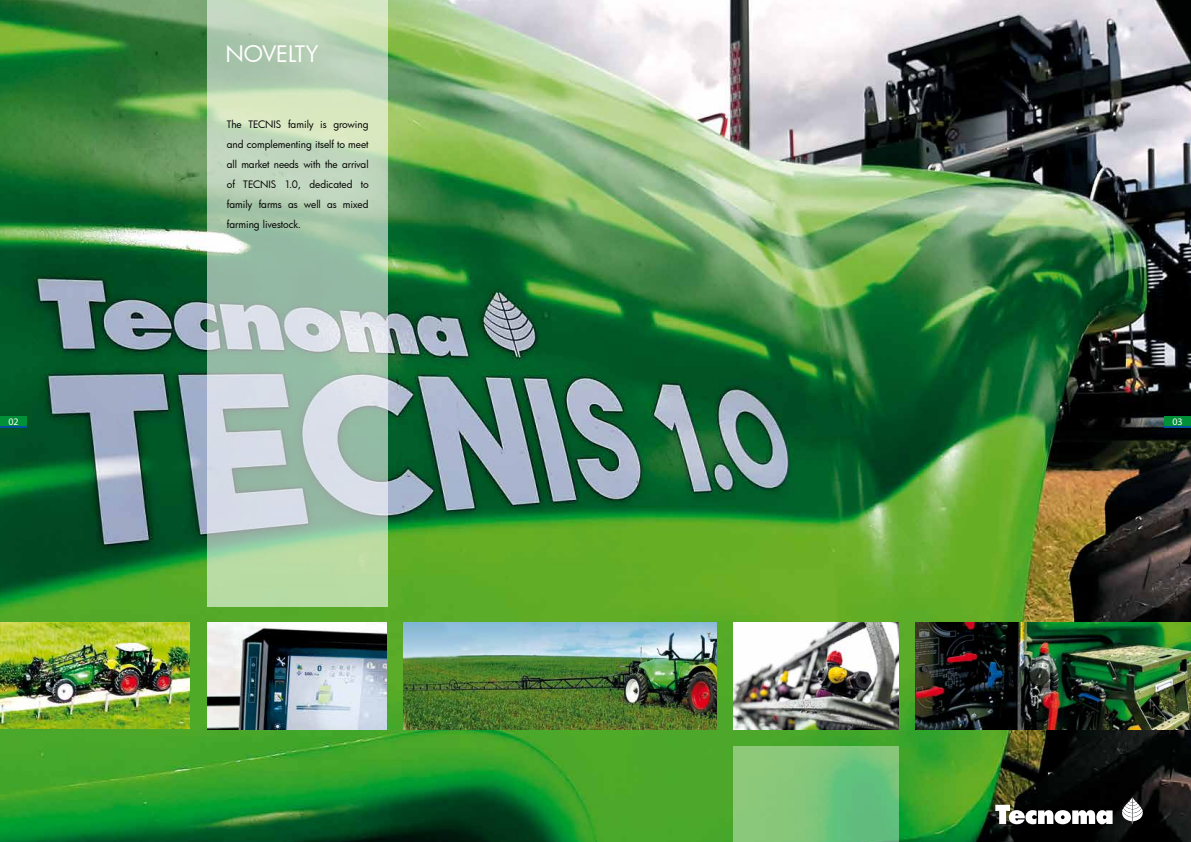
<style>
.page{position:relative;width:1191px;height:842px;background:#fff}
.page>*{position:absolute;margin:0;border:0;box-sizing:border-box;transform-origin:0 0}
.t1{font:22.2px "Futura Bk";color:#fff}
.t2{font:10px/20px "Futura Bk";letter-spacing:-.005em;color:#000;text-align:justify}
.t3{font:10px "Myriad Pro";color:#fff}
</style>
<div class="page">
<img style="left:0;top:0;width:1191px;height:842px">
<div style="left:0;top:416px;width:27px;height:11px;background:#009037"></div>
<svg style="left:0;top:427px;width:27px;height:1px"></svg>
<div style="left:1164px;top:416px;width:27px;height:11px;background:#009037"></div>
<svg style="left:1164px;top:427px;width:27px;height:1px"></svg>
<svg style="left:995px;top:805px;width:117px;height:19px"></svg>
<svg style="left:1121px;top:797px;width:22px;height:27px"></svg>
<img style="left:0;top:623px;width:190px;height:106px">
<svg style="left:207px;top:0;width:180px;height:607px;background:#b7cfba"></svg>
<svg style="left:733px;top:746px;width:165px;height:96px;background:#79c47b"></svg>
<img style="left:404px;top:623px;width:312px;height:106px">
<img style="left:207px;top:623px;width:180px;height:106px">
<img style="left:733px;top:623px;width:165px;height:106px">
<img style="left:915px;top:623px;width:276px;height:106px">
<h1 class="t1" style="left:225px;top:39px;width:95px">NOVELTY</h1>
<p class="t2" style="left:227px;top:114px;width:143px">The TECNIS family is growing and complementing itself to meet all market needs with the arrival of TECNIS 1.0, dedicated to family farms as well as mixed farming livestock.</p>
<p class="t3" style="left:8px;top:415px;width:12px">02</p>
<p class="t3" style="left:1172px;top:415px;width:12px">03</p>
</div>
